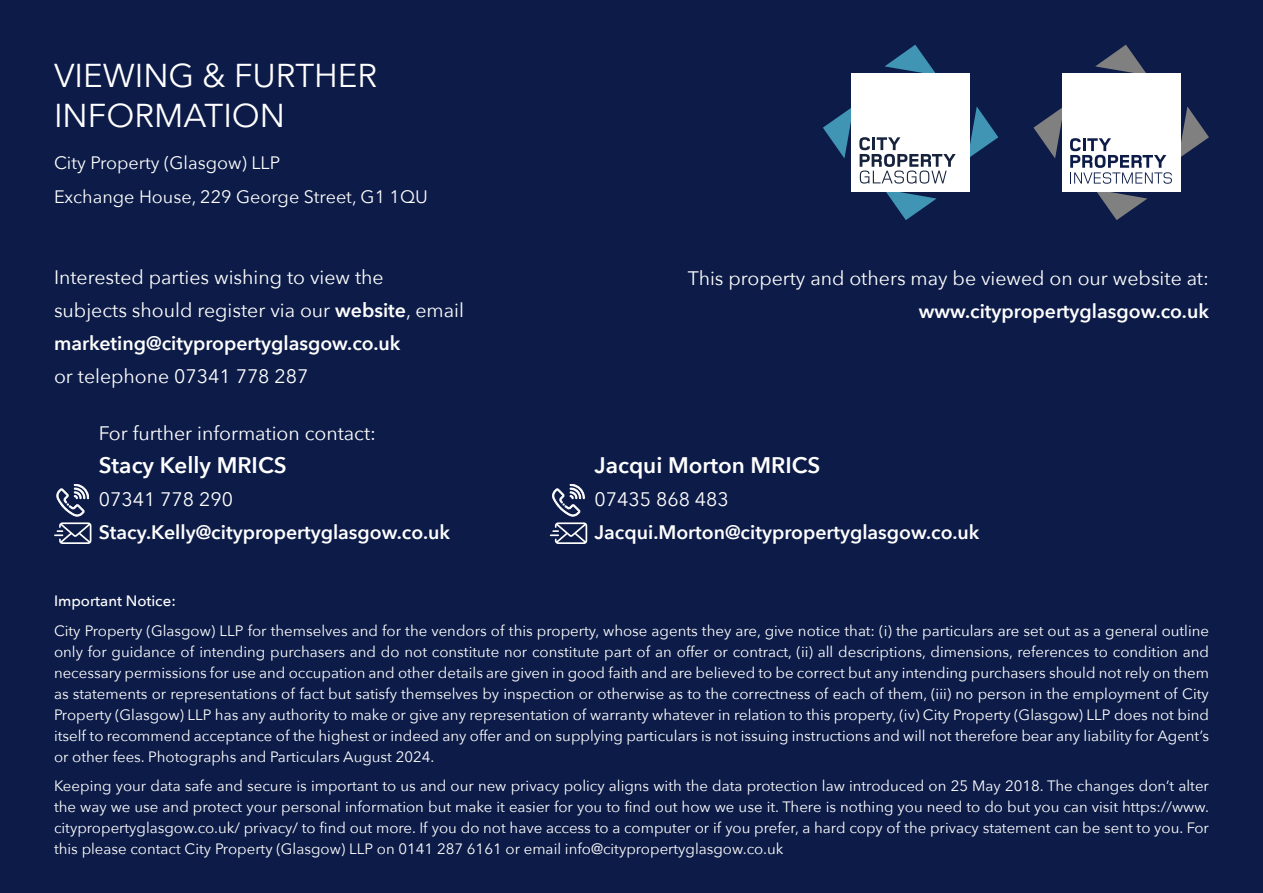
<style>
.page{position:relative;width:1263px;height:893px;background:#0c1b47}
.page>*{position:absolute;margin:0;border:0;box-sizing:border-box;transform-origin:0 0}
.t1{font:33px/39.6px "Avenir Next";color:#fff}
.t2{font:600 22.5px "Avenir Next";color:#fff}
.t3{font:19.5px/33px "Avenir Next";color:#fff}
.t4{font:600 19.5px "Avenir Next";color:#fff}
.t5{font:18px/34px "Avenir Next";color:#fff}
.t6{font:15px/21px "Avenir Next";color:#fff;text-align:justify}
.t7{font:500 15px "Avenir Next";color:#fff}
.s1{font-weight:600}
</style>
<div class="page">
<svg style="left:56px;top:484px;width:33px;height:32px"></svg>
<svg style="left:552px;top:484px;width:33px;height:32px"></svg>
<svg style="left:54px;top:522px;width:37px;height:22px"></svg>
<svg style="left:550px;top:522px;width:37px;height:22px"></svg>
<svg style="left:885px;top:45px;width:51px;height:28px"></svg>
<svg style="left:970px;top:106px;width:28px;height:51px"></svg>
<div style="left:851px;top:73px;width:119px;height:119px;background:#fff"></div>
<svg style="left:823px;top:108px;width:133px;height:112px"></svg>
<svg style="left:1033px;top:108px;width:29px;height:50px"></svg>
<svg style="left:1095px;top:45px;width:51px;height:28px"></svg>
<svg style="left:1180px;top:106px;width:29px;height:53px"></svg>
<div style="left:1062px;top:73px;width:118px;height:119px;background:#fff"></div>
<svg style="left:1070px;top:138px;width:102px;height:82px"></svg>
<h1 class="t1" style="left:54px;top:54px;width:325px">VIEWING &amp; FURTHER<br>INFORMATION</h1>
<p class="t5" style="left:54px;top:145px;width:375px">City Property (Glasgow) LLP<br>Exchange House, 229 George Street, G1 1QU</p>
<h3 class="t3" style="left:54px;top:260px;width:412px">Interested parties wishing to view the<br>subjects should register via our <span class="s1">website</span>, email <span class="s1">marketing@citypropertyglasgow.co.uk</span></h3>
<h3 class="t3" style="left:54px;top:359px;width:256px">or telephone 07341 778 287</h3>
<h3 class="t3" style="left:99px;top:416px;width:279px">For further information contact:</h3>
<h2 class="t2" style="left:99px;top:446px;width:189px">Stacy Kelly MRICS</h2>
<h3 class="t3" style="left:99px;top:482px;width:136px">07341 778 290</h3>
<h3 class="t4" style="left:99px;top:516px;width:353px">Stacy.Kelly@citypropertyglasgow.co.uk</h3>
<h3 class="t3" style="left:688px;top:261px;width:522px">This property and others may be viewed on our website at:</h3>
<h3 class="t4" style="left:919px;top:295px;width:292px">www.citypropertyglasgow.co.uk</h3>
<h2 class="t2" style="left:595px;top:446px;width:227px">Jacqui Morton MRICS</h2>
<h3 class="t3" style="left:595px;top:482px;width:136px">07435 868 483</h3>
<h3 class="t4" style="left:595px;top:516px;width:386px">Jacqui.Morton@citypropertyglasgow.co.uk</h3>
<p class="t7" style="left:54px;top:588px;width:123px">Important Notice:</p>
<p class="t6" style="left:54px;top:619px;width:1156px">City Property (Glasgow) LLP for themselves and for the vendors of this property, whose agents they are, give notice that: (i) the particulars are set out as a general outline only for guidance of intending purchasers and do not constitute nor constitute part of an offer or contract, (ii) all descriptions, dimensions, references to condition and necessary permissions for use and occupation and other details are given in good faith and are believed to be correct but any intending purchasers should not rely on them as statements or representations of fact but satisfy themselves by inspection or otherwise as to the correctness of each of them, (iii) no person in the employment of City Property (Glasgow) LLP has any authority to make or give any representation of warranty whatever in relation to this property, (iv) City Property (Glasgow) LLP does not bind itself to recommend acceptance of the highest or indeed any offer and on supplying particulars is not issuing instructions and will not therefore bear any liability for Agent’s or other fees. Photographs and Particulars August 2024.</p>
<p class="t6" style="left:54px;top:775px;width:1156px">Keeping your data safe and secure is important to us and our new privacy policy aligns with the data protection law introduced on 25 May 2018. The changes don’t alter the way we use and protect your personal information but make it easier for you to find out how we use it. There is nothing you need to do but you can visit https://www. citypropertyglasgow.co.uk/ privacy/ to find out more. If you do not have access to a computer or if you prefer, a hard copy of the privacy statement can be sent to you. For this please contact City Property (Glasgow) LLP on 0141 287 6161 or email info@citypropertyglasgow.co.uk</p>
</div>
